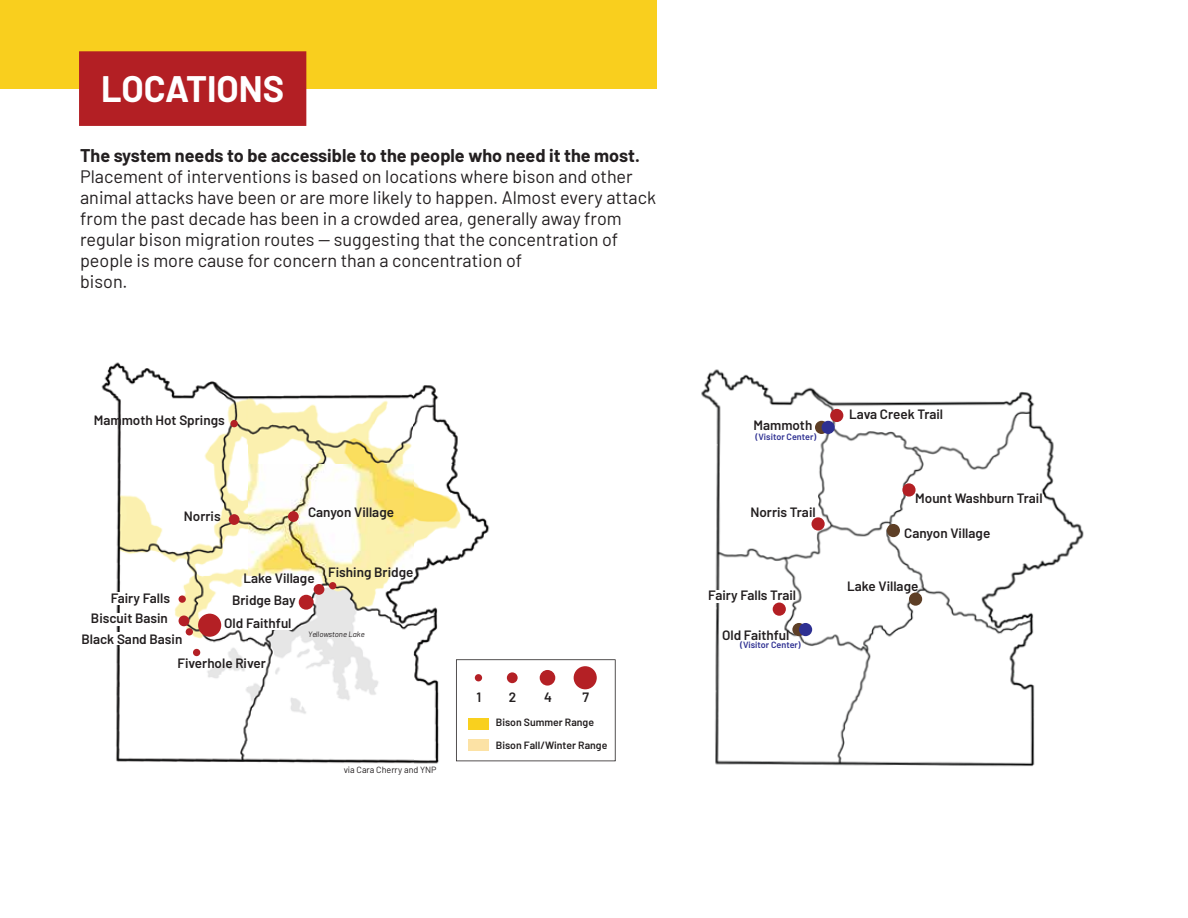
<style>
.page{position:relative;width:1188px;height:918px;background:#fff}
.page>*{position:absolute;margin:0;border:0;box-sizing:border-box;transform-origin:0 0}
.t1{font:700 36px "Barlow";color:#fff}
.t2{font:18px/21px "Barlow";color:#231f20}
.t3{font:700 18px "Barlow";color:#231f20}
.t4{font:600 13.5px/22px "Barlow";color:#231f20}
.t5{font:600 10.5px/22.6px "Barlow";color:#231f20}
.t6{font:600 9px "Barlow";color:#2e3092}
.t7{font:9px "Barlow";color:#231f20}
.t8{font:italic 7.8px "Barlow";color:#231f20}
</style>
<div class="page">
<div style="left:0;top:0;width:657px;height:89px;background:#f9cf1e"></div>
<img style="left:101px;top:362px;width:395px;height:402px">
<div style="left:231px;top:420px;width:7px;height:7px;background:#b42025;border-radius:50%"></div>
<div style="left:179px;top:595px;width:7px;height:8px;background:#b42025;border-radius:50%"></div>
<div style="left:186px;top:628px;width:7px;height:7px;background:#b42025;border-radius:50%"></div>
<div style="left:193px;top:649px;width:7px;height:7px;background:#b42025;border-radius:50%"></div>
<div style="left:329px;top:582px;width:7px;height:7px;background:#b42025;border-radius:50%"></div>
<div style="left:229px;top:514px;width:11px;height:11px;background:#b42025;border-radius:50%"></div>
<div style="left:179px;top:616px;width:10px;height:10px;background:#b42025;border-radius:50%"></div>
<div style="left:314px;top:584px;width:10px;height:11px;background:#b42025;border-radius:50%"></div>
<div style="left:299px;top:595px;width:15px;height:15px;background:#b42025;border-radius:50%"></div>
<div style="left:198px;top:614px;width:23px;height:23px;background:#b42025;border-radius:50%"></div>
<div style="left:288px;top:511px;width:11px;height:11px;background:#b42025;border-radius:50%"></div>
<svg style="left:456px;top:659px;width:160px;height:102px"></svg>
<div style="left:475px;top:674px;width:7px;height:7px;background:#b42025;border-radius:50%"></div>
<div style="left:507px;top:672px;width:11px;height:11px;background:#b42025;border-radius:50%"></div>
<div style="left:540px;top:670px;width:15px;height:16px;background:#b42025;border-radius:50%"></div>
<div style="left:574px;top:666px;width:23px;height:23px;background:#b42025;border-radius:50%"></div>
<div style="left:468px;top:718px;width:21px;height:11px;background:#f9d01e"></div>
<img style="left:468px;top:739px;width:21px;height:12px">
<img style="left:701px;top:369px;width:383px;height:398px">
<div style="left:773px;top:603px;width:13px;height:13px;background:#b31f24;border-radius:50%"></div>
<div style="left:830px;top:409px;width:13px;height:13px;background:#b31f24;border-radius:50%"></div>
<div style="left:902px;top:483px;width:14px;height:14px;background:#b31f24;border-radius:50%"></div>
<div style="left:812px;top:517px;width:13px;height:14px;background:#b31f24;border-radius:50%"></div>
<svg style="left:815px;top:421px;width:13px;height:13px"></svg>
<div style="left:887px;top:524px;width:13px;height:13px;background:#5e3f26;border-radius:50%"></div>
<div style="left:909px;top:592px;width:13px;height:14px;background:#5e3f26;border-radius:50%"></div>
<div style="left:792px;top:623px;width:14px;height:13px;background:#5e3f26;border-radius:50%"></div>
<div style="left:799px;top:623px;width:13px;height:13px;background:#2e3092;border-radius:50%"></div>
<div style="left:822px;top:421px;width:13px;height:13px;background:#2e3092;border-radius:50%"></div>
<div style="left:106px;top:592px;width:26px;height:13px;background:#fff"></div>
<div style="left:106px;top:632px;width:26px;height:13px;background:#fff"></div>
<div style="left:108px;top:613px;width:25px;height:13px;background:#fff"></div>
<div style="left:267px;top:617px;width:25px;height:13px;background:#fff"></div>
<div style="left:706px;top:590px;width:26px;height:13px;background:#fff"></div>
<div style="left:79px;top:51px;width:227px;height:75px;background:#b31f24;border:3px solid #b31f24"></div>
<h1 class="t1" style="left:101px;top:62px;width:185px">LOCATIONS</h1>
<p class="t3" style="left:80px;top:142px;width:561px">The system needs to be accessible to the people who need it the most.</p>
<p class="t2" style="left:80px;top:164px;width:578px">Placement of interventions is based on locations where bison and other animal attacks have been or are more likely to happen. Almost every attack from the past decade has been in a crowded area, generally away from regular bison migration routes -- suggesting that the concentration of people is more cause for concern than a concentration of<br>bison.</p>
<p class="t4" style="left:94px;top:408px;width:133px">Mammoth Hot Springs</p>
<p class="t4" style="left:184px;top:504px;width:38px">Norris</p>
<p class="t4" style="left:308px;top:500px;width:87px">Canyon Village</p>
<p class="t4" style="left:111px;top:586px;width:61px">Fairy Falls</p>
<p class="t4" style="left:91px;top:606px;width:79px">Biscuit Basin</p>
<p class="t4" style="left:81px;top:627px;width:102px">Black Sand Basin</p>
<p class="t4" style="left:232px;top:566px;width:84px;text-indent:11px">Lake Village<br>Bridge Bay</p>
<p class="t4" style="left:224px;top:611px;width:69px">Old Faithful</p>
<p class="t4" style="left:328px;top:560px;width:87px">Fishing Bridge</p>
<p class="t8" style="left:308px;top:628px;width:58px">Yellowstone Lake</p>
<p class="t4" style="left:177px;top:651px;width:90px">Fiverhole River</p>
<p class="t7" style="left:344px;top:763px;width:94px">via Cara Cherry and YNP</p>
<p class="t4" style="left:477px;top:685px;width:6px">1</p>
<p class="t4" style="left:509px;top:685px;width:9px">2</p>
<p class="t4" style="left:544px;top:685px;width:9px">4</p>
<p class="t4" style="left:583px;top:685px;width:8px">7</p>
<p class="t5" style="left:496px;top:710px;width:113px">Bison Summer Range<br>Bison Fall/Winter Range</p>
<p class="t4" style="left:754px;top:413px;width:60px">Mammoth</p>
<p class="t6" style="left:756px;top:430px;width:62px">(Visitor Center)</p>
<p class="t4" style="left:750px;top:500px;width:67px">Norris Trail</p>
<p class="t4" style="left:708px;top:583px;width:89px">Fairy Falls Trail</p>
<p class="t4" style="left:722px;top:623px;width:69px">Old Faithful</p>
<p class="t6" style="left:740px;top:638px;width:62px">(Visitor Center)</p>
<p class="t4" style="left:849px;top:402px;width:96px">Lava Creek Trail</p>
<p class="t4" style="left:915px;top:486px;width:129px">Mount Washburn Trail</p>
<p class="t4" style="left:904px;top:521px;width:87px">Canyon Village</p>
<p class="t4" style="left:847px;top:574px;width:73px">Lake Village</p>
</div>
